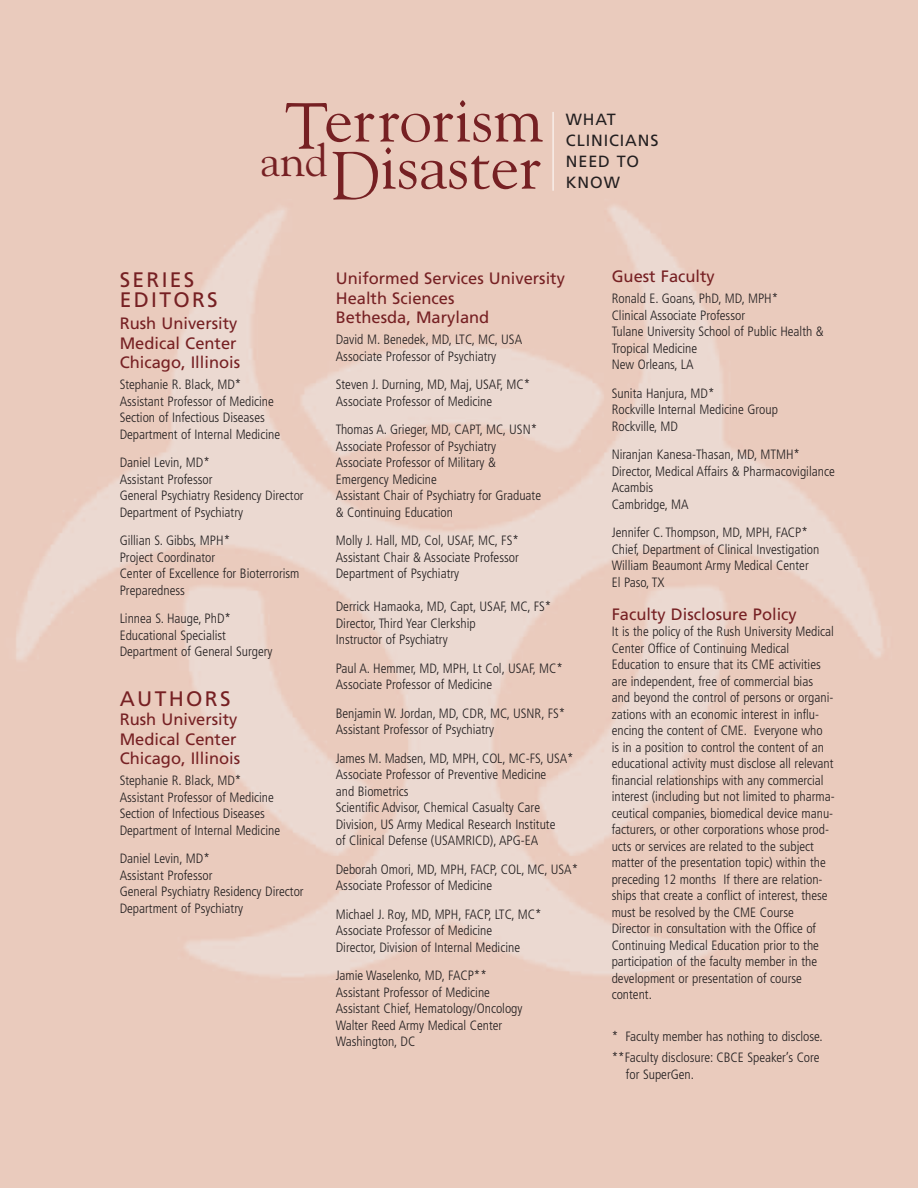
<style>
.page{position:relative;width:918px;height:1188px;background:#fff}
.page>*{position:absolute;margin:0;border:0;box-sizing:border-box;transform-origin:0 0}
.t1{font:64.8px/47.1px "Goudy";color:#762023;text-align:right}
.t2{font:21px/19.5px "Frutiger";letter-spacing:.11em;color:#762023}
.t3{font:16.5px/19.5px "Frutiger";color:#762023}
.t4{font:16.2px/21px "Frutiger";letter-spacing:.055em;color:#231f20}
.t5{font:300 condensed 13.5px/16.5px "Frutiger";color:#231f20}
.s1{font-size:67.5px}
</style>
<div class="page">
<h1 class="t1" style="left:260px;top:96px;width:285px"><sub>and</sub>Terrorism<br><span class="s1">D</span>isaster</h1>
<p class="t4" style="left:566px;top:110px;width:94px">WHAT<br>CLINICIANS<br>NEED TO<br>KNOW</p>
<h2 class="t2" style="left:120px;top:272px;width:100px">SERIES<br>EDITORS</h2>
<p class="t3" style="left:120px;top:315px;width:122px">Rush University<br>Medical Center<br>Chicago, Illinois</p>
<p class="t5" style="left:120px;top:377px;width:162px">Stephanie R. Black, MD*<br>Assistant Professor of Medicine<br>Section of Infectious Diseases<br>Department of Internal Medicine</p>
<p class="t5" style="left:120px;top:455px;width:185px">Daniel Levin, MD*<br>Assistant Professor<br>General Psychiatry Residency Director<br>Department of Psychiatry</p>
<p class="t5" style="left:120px;top:533px;width:181px">Gillian S. Gibbs, MPH*<br>Project Coordinator<br>Center of Excellence for Bioterrorism<br>Preparedness</p>
<p class="t5" style="left:120px;top:611px;width:154px">Linnea S. Hauge, PhD*<br>Educational Specialist<br>Department of General Surgery</p>
<h2 class="t2" style="left:120px;top:690px;width:112px">AUTHORS</h2>
<p class="t3" style="left:120px;top:711px;width:122px">Rush University<br>Medical Center<br>Chicago, Illinois</p>
<p class="t5" style="left:120px;top:773px;width:162px">Stephanie R. Black, MD*<br>Assistant Professor of Medicine<br>Section of Infectious Diseases<br>Department of Internal Medicine</p>
<p class="t5" style="left:120px;top:851px;width:185px">Daniel Levin, MD*<br>Assistant Professor<br>General Psychiatry Residency Director<br>Department of Psychiatry</p>
<p class="t3" style="left:336px;top:270px;width:231px">Uniformed Services University<br>Health Sciences<br>Bethesda, Maryland</p>
<p class="t5" style="left:336px;top:332px;width:188px">David M. Benedek, MD, LTC, MC, USA<br>Associate Professor of Psychiatry</p>
<p class="t5" style="left:336px;top:377px;width:196px">Steven J. Durning, MD, Maj, USAF, MC*<br>Associate Professor of Medicine</p>
<p class="t5" style="left:336px;top:422px;width:207px">Thomas A. Grieger, MD, CAPT, MC, USN*<br>Associate Professor of Psychiatry<br>Associate Professor of Military &amp;<br>Emergency Medicine<br>Assistant Chair of Psychiatry for Graduate &amp; Continuing Education</p>
<p class="t5" style="left:336px;top:533px;width:185px;text-align:justify">Molly J. Hall, MD, Col, USAF, MC, FS* Assistant Chair &amp; Associate Professor Department of Psychiatry</p>
<p class="t5" style="left:336px;top:599px;width:217px">Derrick Hamaoka, MD, Capt, USAF, MC, FS*<br>Director, Third Year Clerkship<br>Instructor of Psychiatry</p>
<p class="t5" style="left:336px;top:661px;width:229px">Paul A. Hemmer, MD, MPH, Lt Col, USAF, MC*<br>Associate Professor of Medicine</p>
<p class="t5" style="left:336px;top:706px;width:231px">Benjamin W. Jordan, MD, CDR, MC, USNR, FS*<br>Assistant Professor of Psychiatry</p>
<p class="t5" style="left:336px;top:751px;width:240px">James M. Madsen, MD, MPH, COL, MC-FS, USA* Associate Professor of Preventive Medicine<br>and Biometrics<br>Scientific Advisor, Chemical Casualty Care Division, US Army Medical Research Institute<br>of Clinical Defense (USAMRICD), APG-EA</p>
<p class="t5" style="left:336px;top:862px;width:244px">Deborah Omori, MD, MPH, FACP, COL, MC, USA*<br>Associate Professor of Medicine</p>
<p class="t5" style="left:336px;top:907px;width:207px">Michael J. Roy, MD, MPH, FACP, LTC, MC*<br>Associate Professor of Medicine<br>Director, Division of Internal Medicine</p>
<p class="t5" style="left:336px;top:968px;width:188px">Jamie Waselenko, MD, FACP**<br>Assistant Professor of Medicine<br>Assistant Chief, Hematology/Oncology<br>Walter Reed Army Medical Center<br>Washington, DC</p>
<p class="t3" style="left:612px;top:268px;width:105px">Guest Faculty</p>
<p class="t5" style="left:612px;top:291px;width:213px">Ronald E. Goans, PhD, MD, MPH*<br>Clinical Associate Professor<br>Tulane University School of Public Health &amp;<br>Tropical Medicine<br>New Orleans, LA</p>
<p class="t5" style="left:612px;top:386px;width:168px">Sunita Hanjura, MD*<br>Rockville Internal Medicine Group<br>Rockville, MD</p>
<p class="t5" style="left:612px;top:447px;width:225px">Niranjan Kanesa-Thasan, MD, MTMH*<br>Director, Medical Affairs &amp; Pharmacovigilance<br>Acambis<br>Cambridge, MA</p>
<p class="t5" style="left:612px;top:525px;width:209px">Jennifer C. Thompson, MD, MPH, FACP*<br>Chief, Department of Clinical Investigation<br>William Beaumont Army Medical Center<br>El Paso, TX</p>
<p class="t3" style="left:612px;top:605px;width:187px">Faculty Disclosure Policy</p>
<p class="t5" style="left:612px;top:624px;width:225px">It is the policy of the Rush University Medical Center Office of Continuing Medical Education to ensure that its CME activities are independent, free of commercial bias and beyond the control of persons or organi&shy;zations with an economic interest in influ&shy;encing the content of CME. Everyone who<br>is in a position to control the content of an educational activity must disclose all relevant financial relationships with any commercial interest (including but not limited to pharma&shy;ceutical companies, biomedical device manu&shy;facturers, or other corporations whose prod&shy;ucts or services are related to the subject matter of the presentation topic) within the preceding 12 months If there are relation&shy;ships that create a conflict of interest, these must be resolved by the CME Course Director in consultation with the Office of Continuing Medical Education prior to the participation of the faculty member in the development or presentation of course content.</p>
<p class="t5" style="left:612px;top:1027px;width:212px;line-height:21px">* Faculty member has nothing to disclose. **Faculty disclosure: CBCE Speaker’s Core</p>
<p class="t5" style="left:626px;top:1067px;width:70px">for SuperGen.</p>
</div>
